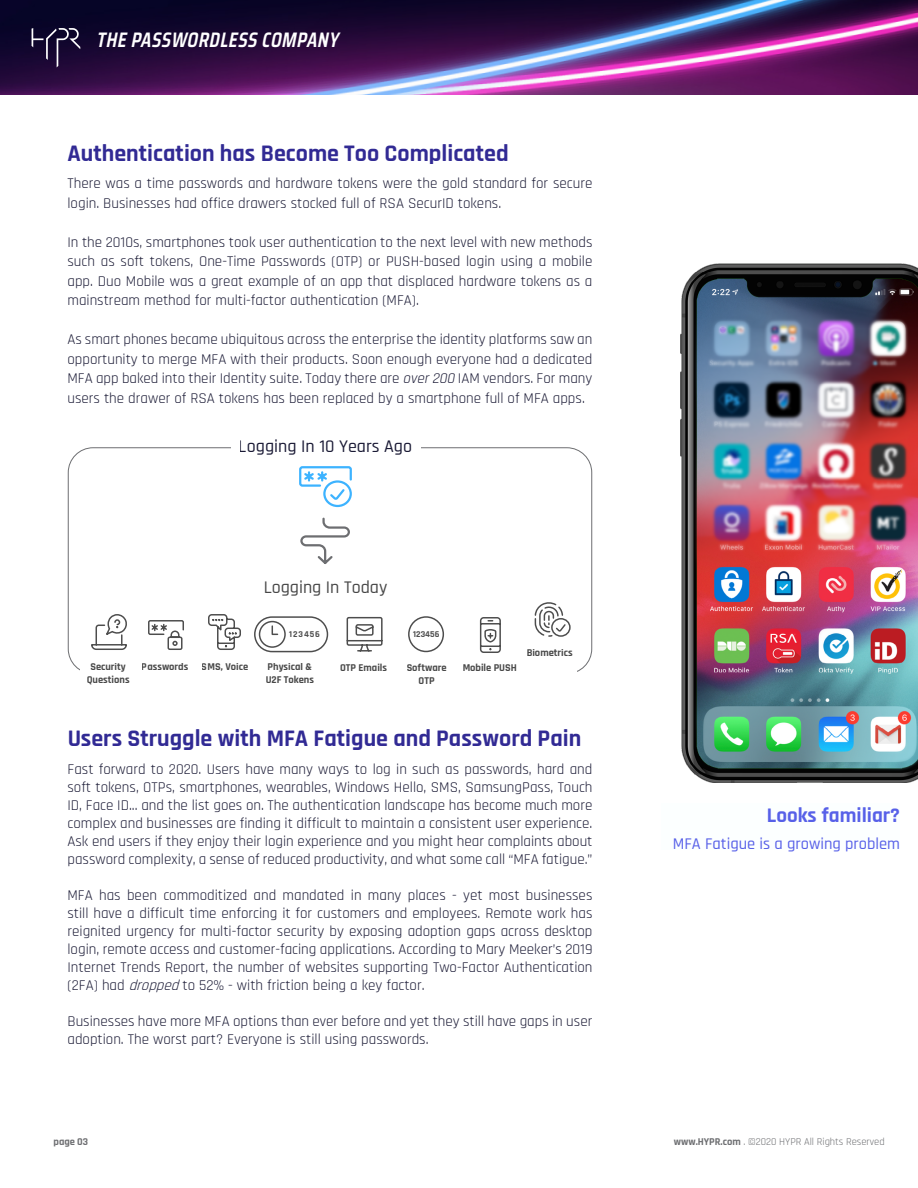
<style>
.page{position:relative;width:918px;height:1188px;background:#fff}
.page>*{position:absolute;margin:0;border:0;box-sizing:border-box;transform-origin:0 0}
.t1{font:700 24px "Rajdhani";color:#1a1288}
.t2{font:italic 600 21px "Saira Condensed";color:#fff}
.t3{font:700 21px "Rajdhani";color:#454fe6}
.t4{font:500 18px "Rajdhani";color:#00001f}
.t5{font:500 18px "Rajdhani";color:#333}
.t6{font:500 16.5px "Rajdhani";color:#454fe6}
.t7{font:15px/18px "Rajdhani";color:#00001f;text-align:justify}
.t8{font:700 10.5px/12.6px "Rajdhani";color:#333;text-align:center}
.t9{font:10.5px "Rajdhani";color:#6d6e71}
.t10{font:700 10.5px "Rajdhani";color:#6d6e71}
.t11{font:700 9px "Rajdhani";letter-spacing:.05em;color:#000}
.s1{font-style:italic}
.s2{font-weight:700}
</style>
<div class="page">
<img style="left:0;top:0;width:918px;height:94px">
<svg style="left:32px;top:28px;width:48px;height:39px"></svg>
<svg style="left:299px;top:466px;width:53px;height:42px"></svg>
<svg style="left:91px;top:614px;width:36px;height:36px"></svg>
<svg style="left:148px;top:620px;width:36px;height:30px"></svg>
<svg style="left:208px;top:614px;width:33px;height:36px"></svg>
<svg style="left:346px;top:616px;width:37px;height:36px"></svg>
<div style="left:408px;top:616px;width:36px;height:36px;border:2px solid #000;border-radius:50%"></div>
<svg style="left:479px;top:617px;width:22px;height:36px"></svg>
<svg style="left:254px;top:616px;width:75px;height:37px"></svg>
<svg style="left:534px;top:602px;width:37px;height:35px"></svg>
<img style="left:680px;top:264px;width:238px;height:519px">
<svg style="left:300px;top:517px;width:50px;height:47px"></svg>
<h2 class="t2" style="left:96px;top:24px;width:249px">THEPASSWORDLESSCOMPANY</h2>
<h1 class="t1" style="left:68px;top:138px;width:443px">Authentication has Become Too Complicated</h1>
<p class="t7" style="left:68px;top:174px;width:527px;line-height:19.5px">There was a time passwords and hardware tokens were the gold standard for secure login. Businesses had office drawers stocked full of RSA SecurID tokens.</p>
<p class="t7" style="left:68px;top:233px;width:526px;line-height:19.5px">In the 2010s, smartphones took user authentication to the next level with new methods such as soft tokens, One-Time Passwords (OTP) or PUSH-based login using a mobile app. Duo Mobile was a great example of an app that displaced hardware tokens as a mainstream method for multi-factor authentication (MFA).</p>
<p class="t7" style="left:67px;top:330px;width:527px;line-height:19.5px">As smart phones became ubiquitous across the enterprise the identity platforms saw an opportunity to merge MFA with their products. Soon enough everyone had a dedicated MFA app baked into their Identity suite. Today there are <span class="s1">over200</span> IAM vendors. For many users the drawer of RSA tokens has been replaced by a smartphone full of MFA apps.</p>
<p class="t4" style="left:239px;top:436px;width:175px">Logging In 10 Years Ago</p>
<p class="t5" style="left:264px;top:577px;width:125px">Logging In Today</p>
<p class="t11" style="left:289px;top:629px;width:32px">123456</p>
<p class="t11" style="left:413px;top:628px;width:28px">123456</p>
<p class="t8" style="left:87px;top:661px;width:44px">Security<br>Questions</p>
<p class="t8" style="left:142px;top:661px;width:48px">Passwords</p>
<p class="t8" style="left:202px;top:661px;width:48px">SMS, Voice</p>
<p class="t8" style="left:340px;top:662px;width:48px">OTP Emails</p>
<p class="t8" style="left:407px;top:662px;width:42px">Software<br>OTP</p>
<p class="t8" style="left:268px;top:661px;width:46px">Physical &amp;</p>
<p class="t8" style="left:463px;top:662px;width:56px">Mobile PUSH</p>
<p class="t8" style="left:266px;top:674px;width:50px">U2F Tokens</p>
<p class="t8" style="left:527px;top:647px;width:48px">Biometrics</p>
<h1 class="t1" style="left:68px;top:724px;width:515px">Users Struggle with MFA Fatigue and Password Pain</h1>
<p class="t7" style="left:68px;top:760px;width:527px">Fast forward to 2020. Users have many ways to log in such as passwords, hard and soft tokens, OTPs, smartphones, wearables, Windows Hello, SMS, SamsungPass, Touch ID, Face ID... and the list goes on. The authentication landscape has become much more complex and businesses are finding it difficult to maintain a consistent user experience.<br>Ask end users if they enjoy their login experience and you might hear complaints about password complexity, a sense of reduced productivity, and what some call “MFA fatigue.”</p>
<p class="t7" style="left:68px;top:886px;width:527px">MFA has been commoditized and mandated in many places - yet most businesses still have a difficult time enforcing it for customers and employees. Remote work has reignited urgency for multi-factor security by exposing adoption gaps across desktop login, remote access and customer-facing applications. According to Mary Meeker’s 2019<br>Internet Trends Report, the number of websites supporting Two-Factor Authentication (2FA) had <span class="s1">dropped</span>to 52% - with friction being a key factor.</p>
<p class="t7" style="left:67px;top:1012px;width:526px">Businesses have more MFA options than ever before and yet they still have gaps in user adoption. The worst part? Everyone is still using passwords.</p>
<h2 class="t3" style="left:767px;top:803px;width:135px">Looks familiar?</h2>
<p class="t6" style="left:673px;top:835px;width:229px">MFA Fatigue is a growing problem</p>
<p class="t10" style="left:54px;top:1135px;width:36px">page 03</p>
<p class="t9" style="left:674px;top:1135px;width:212px"><span class="s2">www.HYPR.com</span> . ©2020 HYPR All Rights Reserved</p>
</div>
